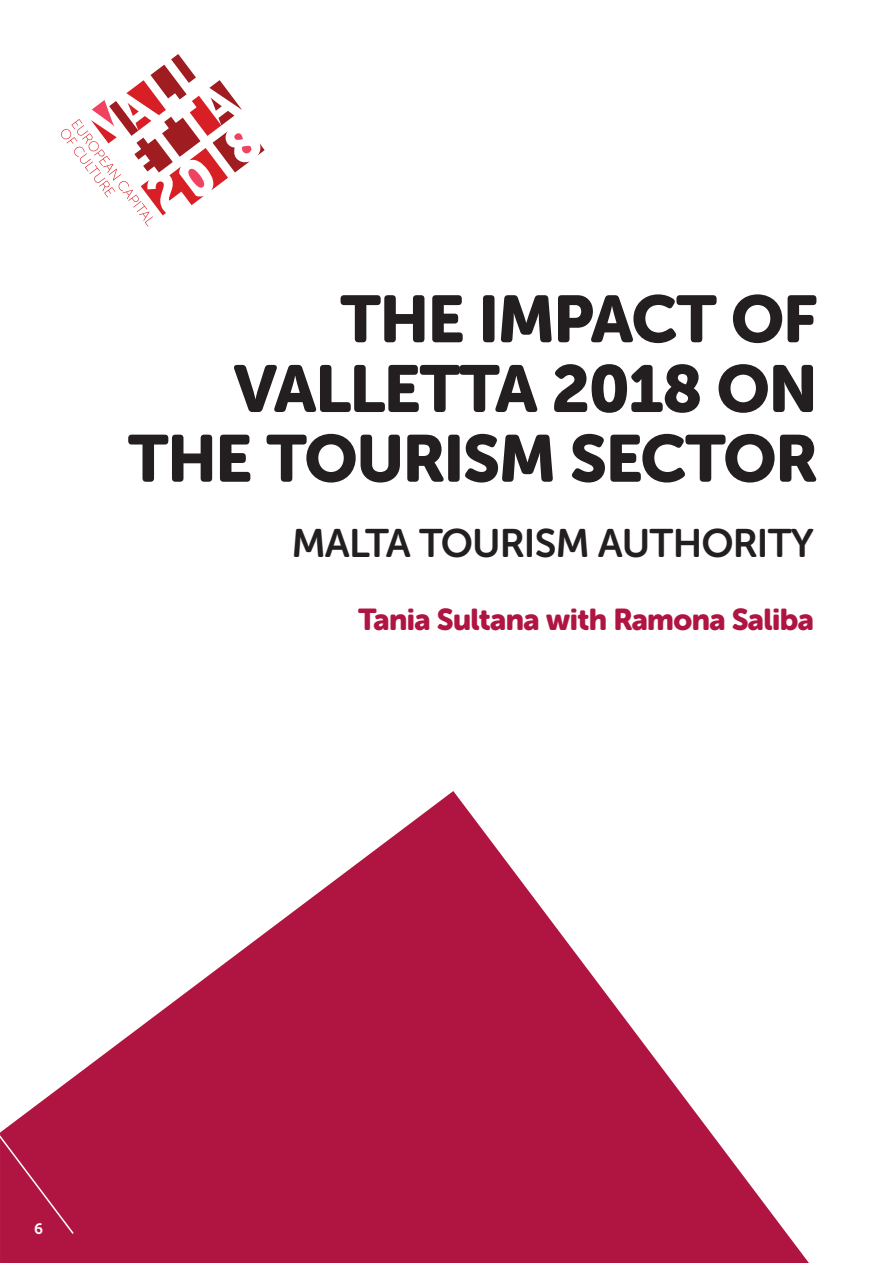
<style>
.page{position:relative;width:893px;height:1263px;background:#fff}
.page>*{position:absolute;margin:0;border:0;box-sizing:border-box;transform-origin:0 0}
.t1{font:65.85px/69.8px "Museo Sans Rounded 900";letter-spacing:-.02em;color:#231f20;text-align:right}
.t2{font:39.6px "Museo Sans Rounded 700";letter-spacing:-.02em;color:#231f20}
.t3{font:30px "Museo Sans Rounded 900";letter-spacing:-.02em;color:#b01542}
.t4{font:15px "Museo Sans Rounded 700";color:#fff}
</style>
<div class="page">
<svg style="left:258px;top:143px;width:7px;height:12px"></svg>
<svg style="left:61px;top:54px;width:191px;height:173px"></svg>
<svg style="left:0;top:791px;width:809px;height:472px;fill:#b01542"></svg>
<svg style="left:0;top:1030px;width:75px;height:205px"></svg>
<p class="t1" style="left:128px;top:285px;width:691px">THE IMPACT OF<br>VALLETTA 2018 ON<br>THE TOURISM SECTOR</p>
<p class="t2" style="left:292px;top:521px;width:524px">MALTA TOURISM AUTHORITY</p>
<p class="t3" style="left:358px;top:602px;width:457px">Tania Sultana with Ramona Saliba</p>
<p class="t4" style="left:34px;top:1220px;width:10px">6</p>
</div>
